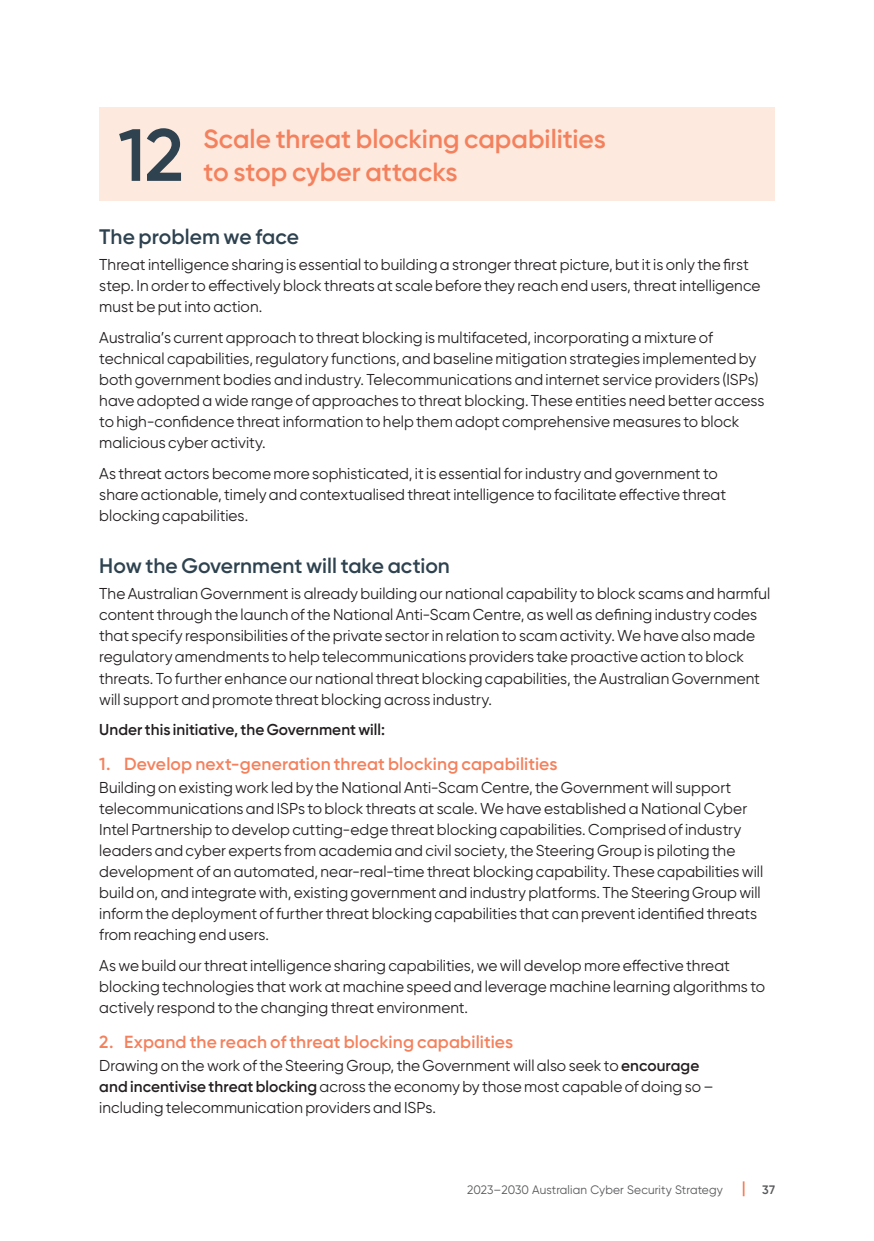
<style>
.page{position:relative;width:874px;height:1241px;background:#fff}
.page>*{position:absolute;margin:0;border:0;box-sizing:border-box;transform-origin:0 0}
.Shield_points_-_2_digits{font:600 73.67px "Gilroy";color:#2e424f}
.Shield_points_-_2_digits-2{font:600 26.25px/33.2px "Gilroy";color:#f4815d}
.Heading_4{font:600 21px "Gilroy";color:#2e424f}
.Heading_5{font:600 17.5px "Gilroy";letter-spacing:.01em;color:#f4815d}
.Body{font:15.75px/21px "Gilroy";letter-spacing:.005em;color:#231f20}
.Body-2{font:600 15.75px "Gilroy";letter-spacing:.005em;color:#231f20}
.t1{font:12.25px "Gilroy";letter-spacing:.01em;color:#57585a}
.t2{font:600 12.25px "Gilroy";color:#57585a}
.s1{font-weight:600}
</style>
<div class="page">
<div style="left:99px;top:107px;width:675px;height:94px;background:#fde9de"></div>
<svg style="left:742px;top:1181px;width:2px;height:14px"></svg>
<p class="Shield_points_-_2_digits" style="left:118px;top:109px;width:67px">12</p>
<p class="Shield_points_-_2_digits-2" style="left:203px;top:121px;width:403px">Scale threat blocking capabilities to stop cyber attacks</p>
<p class="Heading_4" style="left:99px;top:223px;width:201px">The problem we face</p>
<p class="Body" style="left:99px;top:253px;width:662px">Threat intelligence sharing is essential to building a stronger threat picture, but it is only the first step. In order to effectively block threats at scale before they reach end users, threat intelligence must be put into action.</p>
<p class="Body" style="left:99px;top:326px;width:666px">Australia’s current approach to threat blocking is multifaceted, incorporating a mixture of technical capabilities, regulatory functions, and baseline mitigation strategies implemented by both government bodies and industry. Telecommunications and internet service providers (ISPs) have adopted a wide range of approaches to threat blocking. These entities need better access to high-confidence threat information to help them adopt comprehensive measures to block malicious cyber activity.</p>
<p class="Body" style="left:99px;top:462px;width:628px">As threat actors become more sophisticated, it is essential for industry and government to share actionable, timely and contextualised threat intelligence to facilitate effective threat blocking capabilities.</p>
<p class="Heading_4" style="left:99px;top:553px;width:352px">How the Government will take action</p>
<p class="Body" style="left:99px;top:583px;width:672px">The Australian Government is already building our national capability to block scams and harmful content through the launch of the National Anti-Scam Centre, as well as defining industry codes that specify responsibilities of the private sector in relation to scam activity. We have also made regulatory amendments to help telecommunications providers take proactive action to block threats. To further enhance our national threat blocking capabilities, the Australian Government will support and promote threat blocking across industry.</p>
<p class="Body-2" style="left:99px;top:720px;width:287px">Under this initiative, the Government will:</p>
<p class="Heading_5" style="left:99px;top:752px;width:459px">1. Develop next-generation threat blocking capabilities</p>
<p class="Body" style="left:99px;top:777px;width:665px">Building on existing work led by the National Anti-Scam Centre, the Government will support telecommunications and ISPs to block threats at scale. We have established a National Cyber Intel Partnership to develop cutting-edge threat blocking capabilities. Comprised of industry leaders and cyber experts from academia and civil society, the Steering Group is piloting the development of an automated, near-real-time threat blocking capability. These capabilities will build on, and integrate with, existing government and industry platforms. The Steering Group will inform the deployment of further threat blocking capabilities that can prevent identified threats from reaching end users.</p>
<p class="Body" style="left:99px;top:955px;width:667px">As we build our threat intelligence sharing capabilities, we will develop more effective threat blocking technologies that work at machine speed and leverage machine learning algorithms to actively respond to the changing threat environment.</p>
<p class="Heading_5" style="left:99px;top:1030px;width:415px">2. Expand the reach of threat blocking capabilities</p>
<p class="Body" style="left:99px;top:1055px;width:615px">Drawing on the work of the Steering Group, the Government will also seek to <span class="s1">encourage and incentivise threat blocking</span> across the economy by those most capable of doing so – including telecommunication providers and ISPs.</p>
<p class="t1" style="left:467px;top:1181px;width:257px">2023–2030 Australian Cyber Security Strategy</p>
<p class="t2" style="left:761px;top:1181px;width:14px">37</p>
</div>
